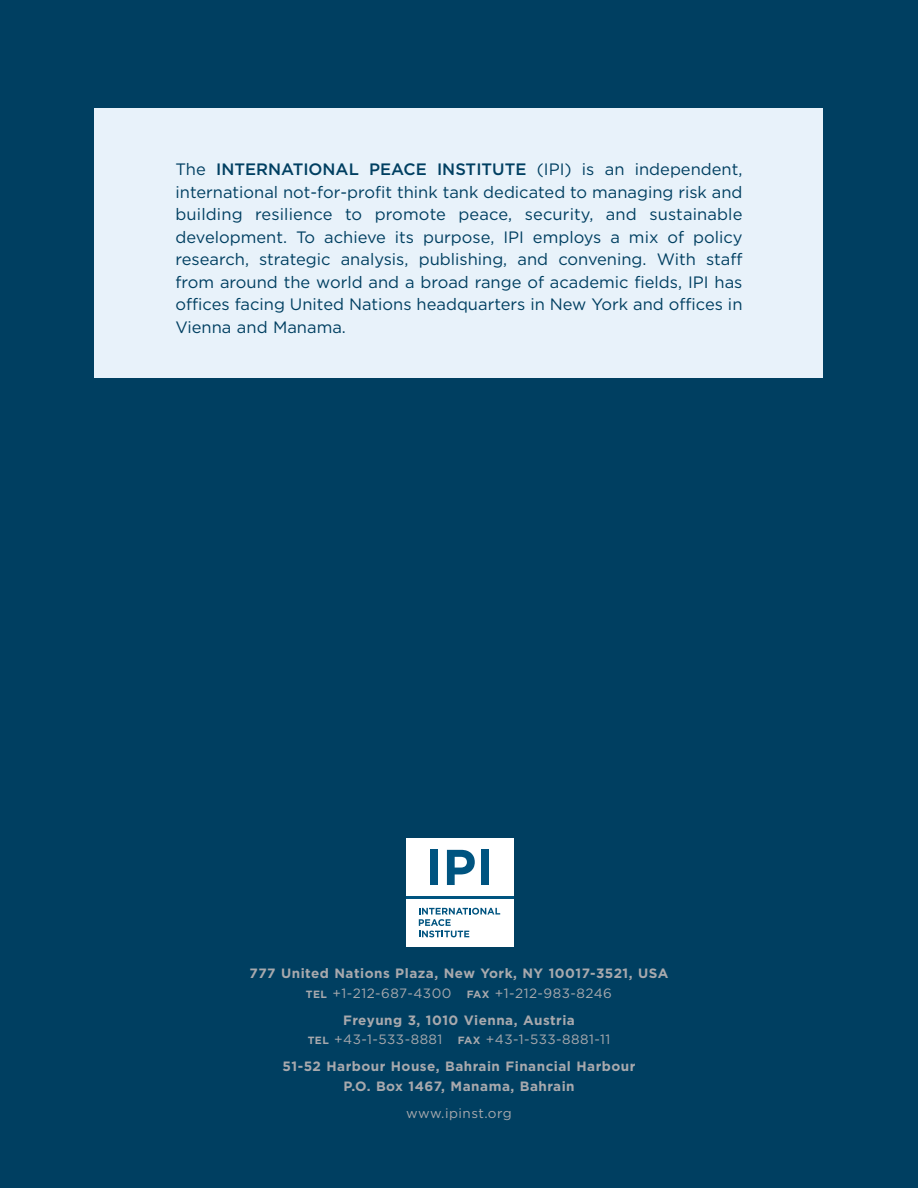
<style>
.page{position:relative;width:918px;height:1188px;background:#003f61}
.page>*{position:absolute;margin:0;border:0;box-sizing:border-box;transform-origin:0 0}
.t1{font:16.5px/22.5px "Gotham";color:#003f61;text-align:justify}
.t2{font:700 13.5px/19.5px "Gotham";letter-spacing:.035em;color:#a8a9ad;text-align:center}
.t3{font:13.5px/19.5px "Gotham";letter-spacing:.035em;color:#a8a9ad;text-align:center}
.s1{font-weight:500}
.s2{font-size:10.5px}
.s3{font-weight:400}
.s4{font-weight:700}
.s5{font-weight:700;font-size:10.5px}
</style>
<div class="page">
<div style="left:406px;top:899px;width:108px;height:48px;background:#fff"></div>
<svg style="left:419px;top:908px;width:81px;height:29px"></svg>
<div style="left:406px;top:839px;width:108px;height:57px;background:#fff"></div>
<div style="left:430px;top:850px;width:8px;height:35px;background:#005480"></div>
<svg style="left:447px;top:850px;width:28px;height:35px"></svg>
<div style="left:481px;top:850px;width:8px;height:35px;background:#005480"></div>
<hr style="left:406px;top:896px;width:108px;height:3px;background:#005480">
<div style="left:94px;top:108px;width:730px;height:270px;background:#e8f2fa"></div>
<p class="t1" style="left:176px;top:158px;width:568px">The <span class="s1">INTERNATIONAL PEACE INSTITUTE</span> (IPI) is an independent, international not-for-profit think tank dedicated to managing risk and building resilience to promote peace, security, and sustainable development. To achieve its purpose, IPI employs a mix of policy research, strategic analysis, publishing, and convening. With staff from around the world and a broad range of academic fields, IPI has offices facing United Nations headquarters in New York and offices in Vienna and Manama.</p>
<p class="t2" style="left:250px;top:964px;width:420px">777 United Nations Plaza, New York, NY 10017-3521, USA<br><span class="s2">TEL</span> <span class="s3">+1-212-687-4300</span> <span class="s2">FAX</span> <span class="s3">+1-212-983-8246</span></p>
<p class="t3" style="left:308px;top:1010px;width:304px"><span class="s4">Freyung 3, 1010 Vienna, Austria<br></span><span class="s5">TEL</span> +43-1-533-8881 <span class="s5">FAX</span> +43-1-533-8881-11</p>
<p class="t2" style="left:283px;top:1057px;width:354px">51-52 Harbour House, Bahrain Financial Harbour<br>P.O. Box 1467, Manama, Bahrain</p>
<p class="t3" style="left:406px;top:1103px;width:107px">www.ipinst.org</p>
</div>
